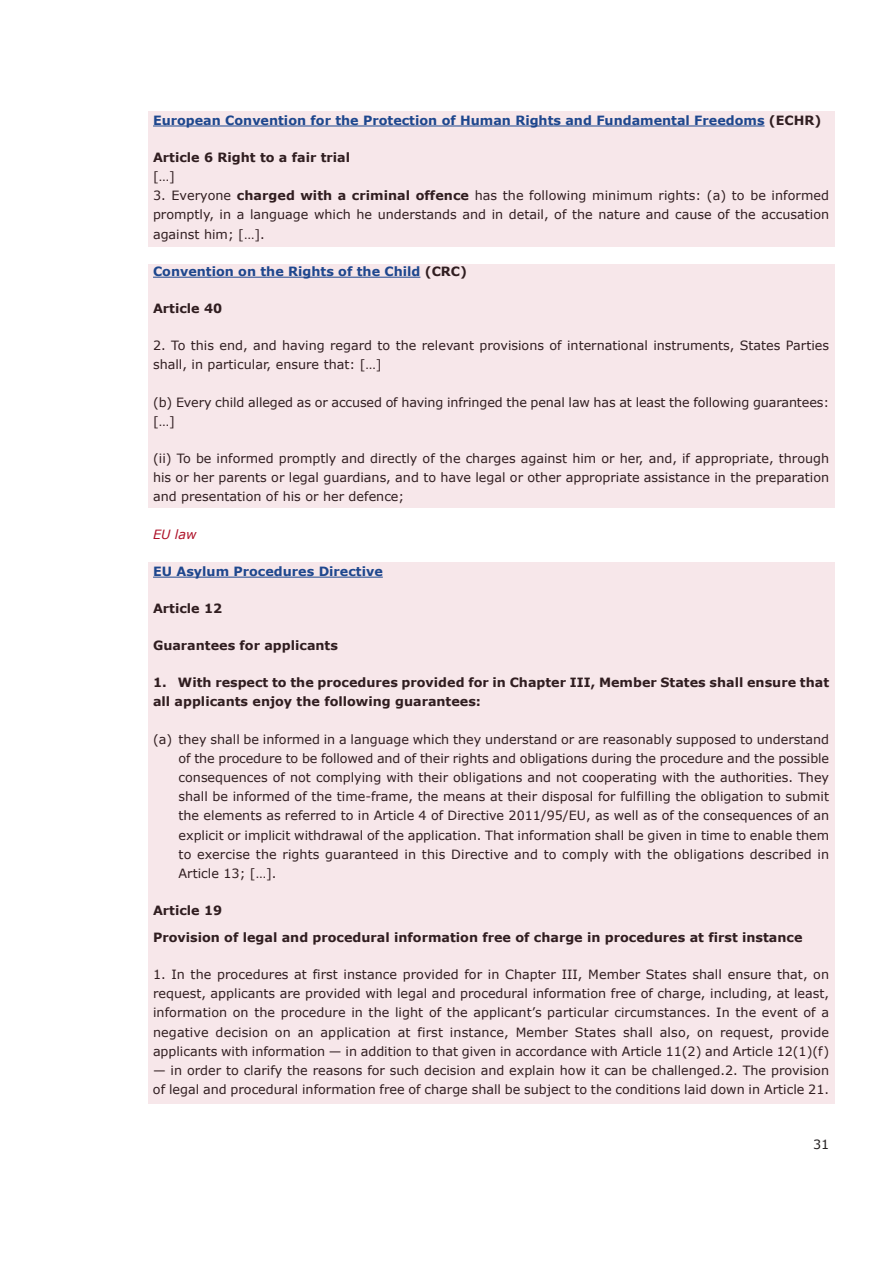
<style>
.page{position:relative;width:893px;height:1263px;background:#fff}
.page>*{position:absolute;margin:0;border:0;box-sizing:border-box;transform-origin:0 0}
.t1{font:12.75px/19.2px "Verdana";color:#231f20;text-align:justify}
.t2{font:700 12.75px/19.2px "Verdana";color:#231f20}
.t3{font:700 12.75px "Verdana";color:#0f4d99}
.t4{font:italic 12.75px "Verdana";color:#ae1229}
.s1{color:#231f20}
.s2{font-weight:700}
</style>
<div class="page">
<div style="left:149px;top:112px;width:686px;height:135px;background:#f7e7ea"></div>
<div style="left:149px;top:264px;width:686px;height:243px;background:#f7e7ea"></div>
<div style="left:149px;top:562px;width:686px;height:542px;background:#f7e7ea"></div>
<p class="t3" style="left:153px;top:112px;width:670px">European Convention for the Protection of Human Rights and Fundamental Freedoms <span class="s1">(ECHR)</span></p>
<p class="t2" style="left:153px;top:147px;width:199px">Article 6 Right to a fair trial</p>
<p class="t1" style="left:153px;top:166px;width:24px">[…]</p>
<p class="t1" style="left:153px;top:185px;width:678px">3. Everyone <span class="s2">charged with a criminal offence</span> has the following minimum rights: (a) to be informed promptly, in a language which he understands and in detail, of the nature and cause of the accusation against him; […].</p>
<p class="t3" style="left:153px;top:263px;width:316px">Convention on the Rights of the Child <span class="s1">(CRC)</span></p>
<p class="t2" style="left:153px;top:298px;width:71px">Article 40</p>
<p class="t1" style="left:153px;top:335px;width:678px">2. To this end, and having regard to the relevant provisions of international instruments, States Parties shall, in particular, ensure that: […]</p>
<p class="t1" style="left:153px;top:392px;width:678px">(b) Every child alleged as or accused of having infringed the penal law has at least the following guarantees: […]</p>
<p class="t1" style="left:153px;top:448px;width:678px">(ii) To be informed promptly and directly of the charges against him or her, and, if appropriate, through his or her parents or legal guardians, and to have legal or other appropriate assistance in the preparation and presentation of his or her defence;</p>
<p class="t4" style="left:153px;top:526px;width:45px">EU law</p>
<p class="t3" style="left:153px;top:563px;width:231px">EU Asylum Procedures Directive</p>
<p class="t2" style="left:153px;top:598px;width:71px">Article 12</p>
<p class="t2" style="left:153px;top:635px;width:186px">Guarantees for applicants</p>
<p class="t2" style="left:153px;top:673px;width:678px">1. With respect to the procedures provided for in Chapter III, Member States shall ensure that all applicants enjoy the following guarantees:</p>
<p class="t1" style="left:179px;top:729px;width:652px;text-indent:-26px">(a) they shall be informed in a language which they understand or are reasonably supposed to understand of the procedure to be followed and of their rights and obligations during the procedure and the possible consequences of not complying with their obligations and not cooperating with the authorities. They shall be informed of the time-frame, the means at their disposal for fulfilling the obligation to submit the elements as referred to in Article 4 of Directive 2011/95/EU, as well as of the consequences of an explicit or implicit withdrawal of the application. That information shall be given in time to enable them to exercise the rights guaranteed in this Directive and to comply with the obligations described in Article 13; […].</p>
<p class="t2" style="left:153px;top:897px;width:651px;line-height:26.4px">Article 19<br>Provision of legal and procedural information free of charge in procedures at first instance</p>
<p class="t1" style="left:153px;top:964px;width:678px">1. In the procedures at first instance provided for in Chapter III, Member States shall ensure that, on request, applicants are provided with legal and procedural information free of charge, including, at least, information on the procedure in the light of the applicant’s particular circumstances. In the event of a negative decision on an application at first instance, Member States shall also, on request, provide applicants with information — in addition to that given in accordance with Article 11(2) and Article 12(1)(f)</p>
<p class="t1" style="left:153px;top:1060px;width:678px">— in order to clarify the reasons for such decision and explain how it can be challenged.2. The provision of legal and procedural information free of charge shall be subject to the conditions laid down in Article 21.</p>
<p class="t1" style="left:813px;top:1134px;width:18px">31</p>
</div>
